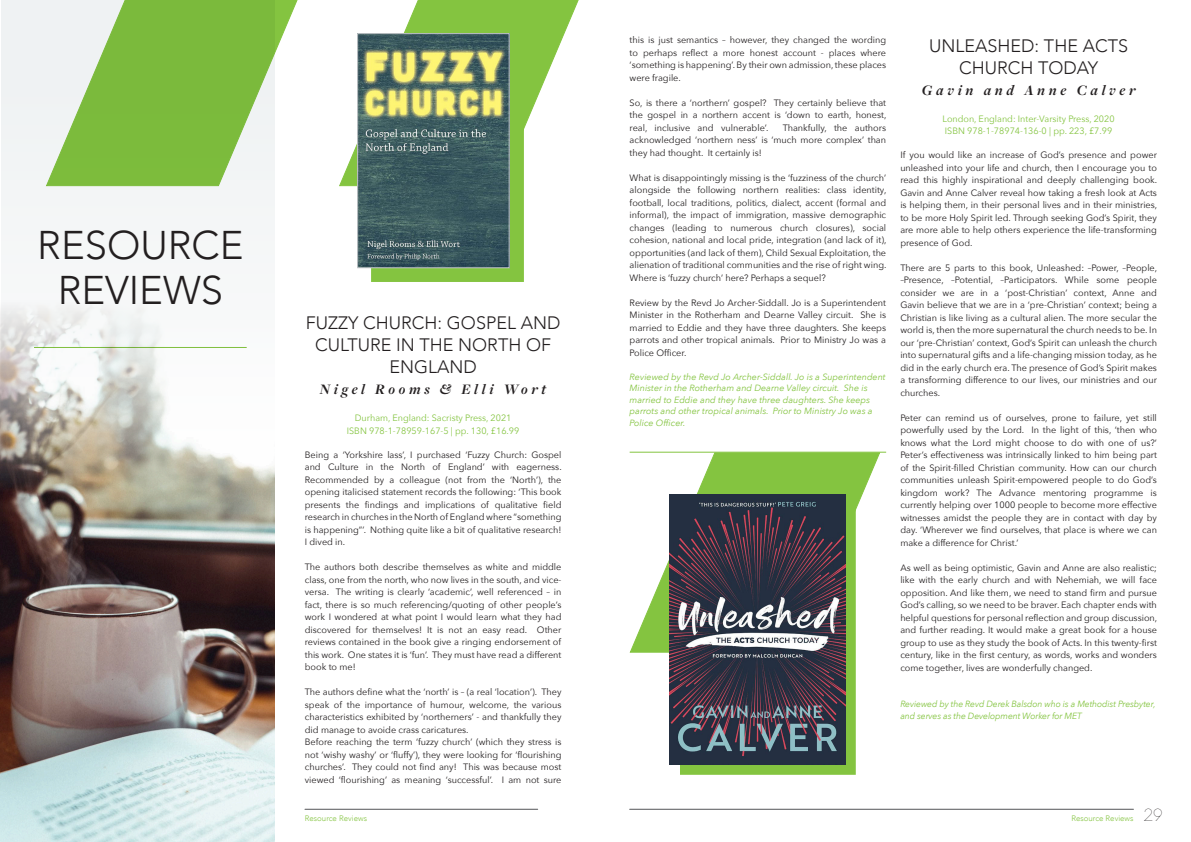
<style>
.page{position:relative;width:1191px;height:842px;background:#fff}
.page>*{position:absolute;margin:0;border:0;box-sizing:border-box;transform-origin:0 0}
.t1{font:300 40px/45px "Avenir";color:#231f20;text-align:center}
.t2{font:300 18px/22px "Avenir";color:#231f20;text-align:center}
.t3{font:100 16px "Neue Einstellung";color:#231f20}
.t4{font:italic 700 15px "Freight Disp Pro";letter-spacing:.25em;color:#231f20}
.t5{font:9.2px/12.5px "Avenir Next";color:#231f20;text-align:justify}
.t6{font:9.2px/12.5px "Avenir Next";color:#84c440}
.t7{font:italic 9px/11.5px "Avenir Next";color:#84c440}
.t8{font:italic 9px/11.5px "Avenir Next";color:#84c440;scale:.96 1}
.t9{font:300 7.9px "Avenir";color:#84c440}
</style>
<div class="page">
<hr style="left:305px;top:809px;width:233px;height:1px;background:#545557">
<div style="left:1px;top:0;width:273px;height:541px;background:#eff2f3"></div>
<img style="left:0;top:311px;width:274px;height:531px">
<svg style="left:46px;top:0;width:252px;height:187px"></svg>
<svg style="left:629px;top:453px;width:251px;height:200px"></svg>
<hr style="left:34px;top:347px;width:213px;height:1px;background:#84c440">
<div style="left:679px;top:504px;width:176px;height:270px;background:#84c440"></div>
<img style="left:670px;top:494px;width:176px;height:270px">
<hr style="left:629px;top:809px;width:504px;height:1px;background:#545557">
<hr style="left:629px;top:452px;width:257px;height:1px;background:#84c440">
<svg style="left:339px;top:0;width:240px;height:187px"></svg>
<div style="left:371px;top:47px;width:152px;height:235px;background:#84c440"></div>
<img style="left:359px;top:35px;width:148px;height:231px">
<div style="left:357px;top:33px;width:152px;height:235px;border:1px solid #c6c9cc"></div>
<h1 class="t1" style="left:37px;top:226px;width:207px">RESOURCE<br>REVIEWS</h1>
<h2 class="t2" style="left:306px;top:314px;width:256px">FUZZY CHURCH: GOSPEL AND<br>CULTURE IN THE NORTH OF<br>ENGLAND</h2>
<h3 class="t4" style="left:320px;top:384px;width:228px">Nigel Rooms &amp; Elli Wort</h3>
<p class="t6" style="left:347px;top:411px;width:174px;text-align:center">Durham, England: Sacristy Press, 2021<br>ISBN 978-1-78959-167-5 | pp. 130, £16.99</p>
<p class="t5" style="left:305px;top:448px;width:258px">Being a ‘Yorkshire lass’, I purchased ‘Fuzzy Church: Gospel and Culture in the North of England’ with eagerness.<br>Recommended by a colleague (not from the ‘North’), the opening italicised statement records the following: ‘This book presents the findings and implications of qualitative field research in churches in the North of England where “something is happening”’. Nothing quite like a bit of qualitative research!<br>I dived in.</p>
<p class="t5" style="left:305px;top:561px;width:258px">The authors both describe themselves as white and middle class, one from the north, who now lives in the south, and vice&shy;versa. The writing is clearly ‘academic’, well referenced – in fact, there is so much referencing/quoting of other people’s work I wondered at what point I would learn what they had discovered for themselves! It is not an easy read. Other reviews contained in the book give a ringing endorsement of this work. One states it is ‘fun’. They must have read a different book to me!</p>
<p class="t5" style="left:305px;top:685px;width:258px;text-align:left">The authors define what the ‘north’ is – (a real ‘location’). They speak of the importance of humour, welcome, the various characteristics exhibited by ‘northerners’ - and thankfully they did manage to avoide crass caricatures.<br>Before reaching the term ‘fuzzy church’ (which they stress is not ‘wishy washy’ or ‘fluffy’), they were looking for ‘flourishing churches’. They could not find any! This was because most viewed ‘flourishing’ as meaning ‘successful’. I am not sure</p>
<p class="t5" style="left:629px;top:34px;width:258px">this is just semantics – however, they changed the wording to perhaps reflect a more honest account - places where ‘something is happening’. By their own admission, these places were fragile.</p>
<p class="t5" style="left:629px;top:96px;width:258px">So, is there a ‘northern’ gospel? They certainly believe that the gospel in a northern accent is ‘down to earth, honest, real, inclusive and vulnerable’.</p>
<p class="t5" style="left:629px;top:121px;width:258px;text-indent:153px">Thankfully, the authors acknowledged ‘northern ness’ is ‘much more complex’ than they had thought. It certainly is!</p>
<p class="t5" style="left:629px;top:171px;width:258px">What is disappointingly missing is the ‘fuzziness of the church’ alongside the following northern realities: class identity, football, local traditions, politics, dialect, accent (formal and informal), the impact of immigration, massive demographic changes (leading to numerous church closures), social cohesion, national and local pride, integration (and lack of it), opportunities (and lack of them), Child Sexual Exploitation, the alienation of traditional communities and the rise of right wing.<br>Where is ‘fuzzy church’ here? Perhaps a sequel?</p>
<p class="t5" style="left:629px;top:296px;width:258px">Review by the Revd Jo Archer-Siddall. Jo is a Superintendent Minister in the Rotherham and Dearne Valley circuit. She is married to Eddie and they have three daughters. She keeps parrots and other tropical animals. Prior to Ministry Jo was a Police Officer.</p>
<p class="t7" style="left:629px;top:372px;width:257px">Reviewed by the Revd Jo Archer-Siddall. Jo is a Superintendent Minister in the Rotherham and Dearne Valley circuit. She is married to Eddie and they have three daughters. She keeps parrots and other tropical animals. Prior to Ministry Jo was a Police Officer.</p>
<h2 class="t2" style="left:929px;top:36px;width:200px">UNLEASHED: THE ACTS<br>CHURCH TODAY</h2>
<h3 class="t4" style="left:921px;top:85px;width:215px">Gavin and Anne Calver</h3>
<p class="t6" style="left:942px;top:112px;width:173px">London, England: Inter-Varsity Press, 2020<br>ISBN 978-1-78974-136-0 | pp. 223, £7.99</p>
<p class="t5" style="left:900px;top:149px;width:258px">If you would like an increase of God’s presence and power unleashed into your life and church, then I encourage you to read this highly inspirational and deeply challenging book.<br>Gavin and Anne Calver reveal how taking a fresh look at Acts is helping them, in their personal lives and in their ministries, to be more Holy Spirit led. Through seeking God’s Spirit, they are more able to help others experience the life-transforming presence of God.</p>
<p class="t5" style="left:900px;top:261px;width:258px">There are 5 parts to this book, Unleashed: –Power, –People, –Presence, –Potential, –Participators. While some people consider we are in a ‘post-Christian’ context, Anne and Gavin believe that we are in a ‘pre-Christian’ context; being a Christian is like living as a cultural alien. The more secular the world is, then the more supernatural the church needs to be. In our ‘pre-Christian’ context, God’s Spirit can unleash the church into supernatural gifts and a life-changing mission today, as he did in the early church era. The presence of God’s Spirit makes a transforming difference to our lives, our ministries and our churches.</p>
<p class="t5" style="left:900px;top:411px;width:258px">Peter can remind us of ourselves, prone to failure, yet still powerfully used by the Lord. In the light of this, ‘then who knows what the Lord might choose to do with one of us?’ Peter’s effectiveness was intrinsically linked to him being part of the Spirit-filled Christian community. How can our church communities unleash Spirit-empowered people to do God’s kingdom work? The Advance mentoring programme is currently helping over 1000 people to become more effective witnesses amidst the people they are in contact with day by day. ‘Wherever we find ourselves, that place is where we can make a difference for Christ.’</p>
<p class="t5" style="left:900px;top:561px;width:258px">As well as being optimistic, Gavin and Anne are also realistic; like with the early church and with Nehemiah, we will face opposition. And like them, we need to stand firm and pursue God’s calling, so we need to be braver. Each chapter ends with helpful questions for personal reflection and group discussion, and further reading. It would make a great book for a house group to use as they study the book of Acts. In this twenty-first century, like in the first century, as words, works and wonders come together, lives are wonderfully changed.</p>
<p class="t8" style="left:900px;top:699px;width:267px">Reviewed by the Revd Derek Balsdon who is a Methodist Presbyter, and serves as the Development Worker for MET</p>
<p class="t9" style="left:305px;top:815px;width:64px">Resource Reviews</p>
<h3 class="t3" style="left:1143px;top:806px;width:21px">29</h3>
<p class="t9" style="left:1071px;top:815px;width:64px">Resource Reviews</p>
</div>
